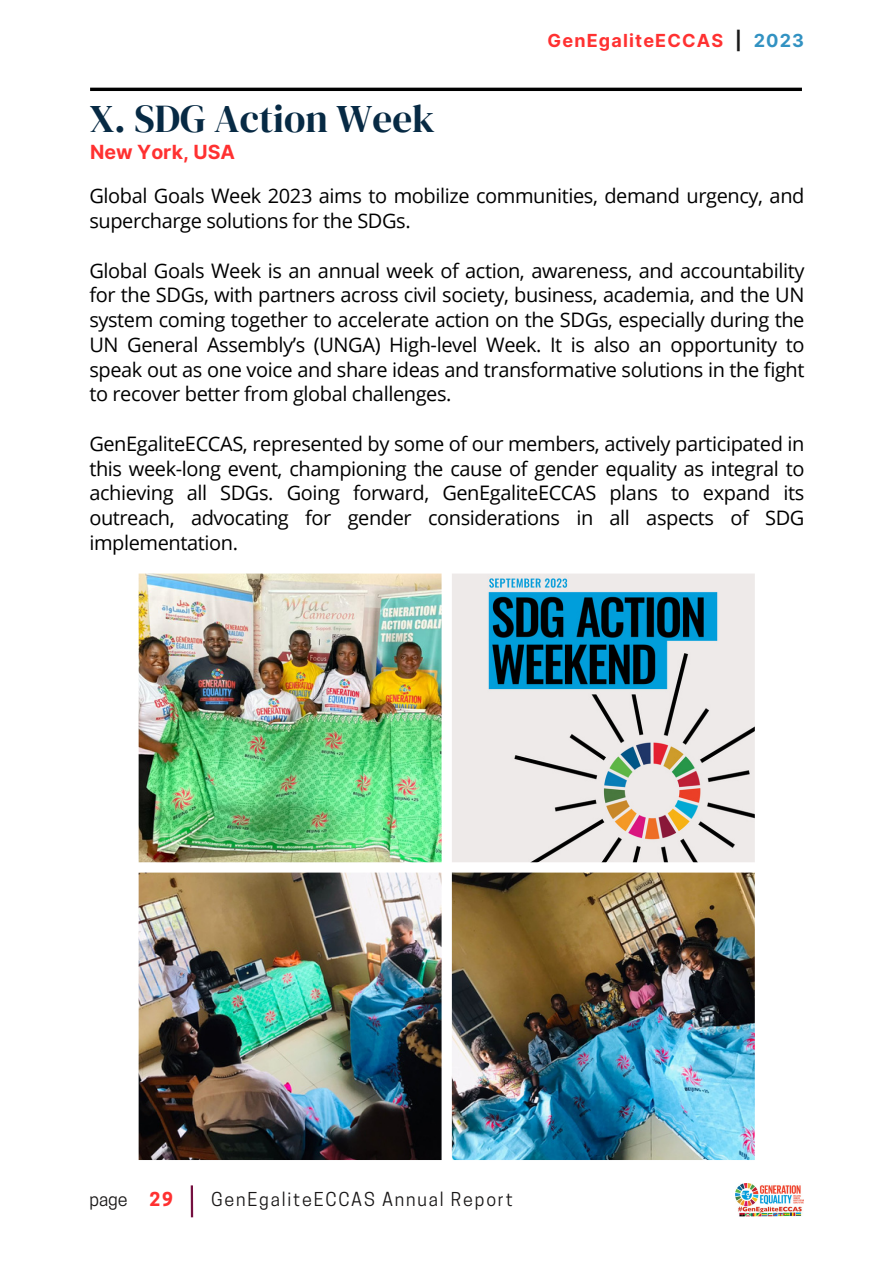
<style>
.page{position:relative;width:893px;height:1264px;background:#fff}
.page>*{position:absolute;margin:0;border:0;box-sizing:border-box;transform-origin:0 0}
.t1{font:39.15px "DM Serif Display";color:#072a44}
.t2{font:19.95px/24.8px "Open Sans";letter-spacing:-.02em;color:#000;text-align:justify}
.t3{font:700 19.5px "Inter";color:#ff3131}
.t4{font:18px "Cooper Hewitt";letter-spacing:.1em;color:#191717}
.t5{font:700 18px "Inter";letter-spacing:.065em;color:#ff3131}
.t6{font:700 18px "Cooper Hewitt";color:#ff3131}
.s1{color:#191919}
.s2{color:#3292c2}
</style>
<div class="page">
<hr style="left:90px;top:88px;width:711px;height:3px;background:#000">
<img style="left:138px;top:573px;width:617px;height:587px">
<hr style="left:191px;top:1185px;width:2px;height:32px;background:#751040">
<img style="left:735px;top:1183px;width:68px;height:33px">
<p class="t1" style="left:90px;top:91px;width:346px">X. SDG Action Week</p>
<p class="t3" style="left:90px;top:140px;width:146px">New York, USA</p>
<p class="t5" style="left:547px;top:30px;width:258px">GenEgaliteECCAS <span class="s1">|</span> <span class="s2">2023</span></p>
<p class="t2" style="left:89px;top:183px;width:716px">Global Goals Week 2023 aims to mobilize communities, demand urgency, and supercharge solutions for the SDGs.</p>
<p class="t2" style="left:89px;top:257px;width:716px">Global Goals Week is an annual week of action, awareness, and accountability for the SDGs, with partners across civil society, business, academia, and the UN system coming together to accelerate action on the SDGs, especially during the UN General Assembly’s (UNGA) High-level Week. It is also an opportunity to speak out as one voice and share ideas and transformative solutions in the fight to recover better from global challenges.</p>
<p class="t2" style="left:89px;top:431px;width:716px">GenEgaliteECCAS, represented by some of our members, actively participated in this week-long event, championing the cause of gender equality as integral to achieving all SDGs. Going forward, GenEgaliteECCAS plans to expand its outreach, advocating for gender considerations in all aspects of SDG implementation.</p>
<h2 class="t4" style="left:89px;top:1192px;width:40px">page</h2>
<p class="t6" style="left:149px;top:1192px;width:25px">29</p>
<h2 class="t4" style="left:211px;top:1192px;width:303px">GenEgaliteECCAS Annual Report</h2>
</div>
